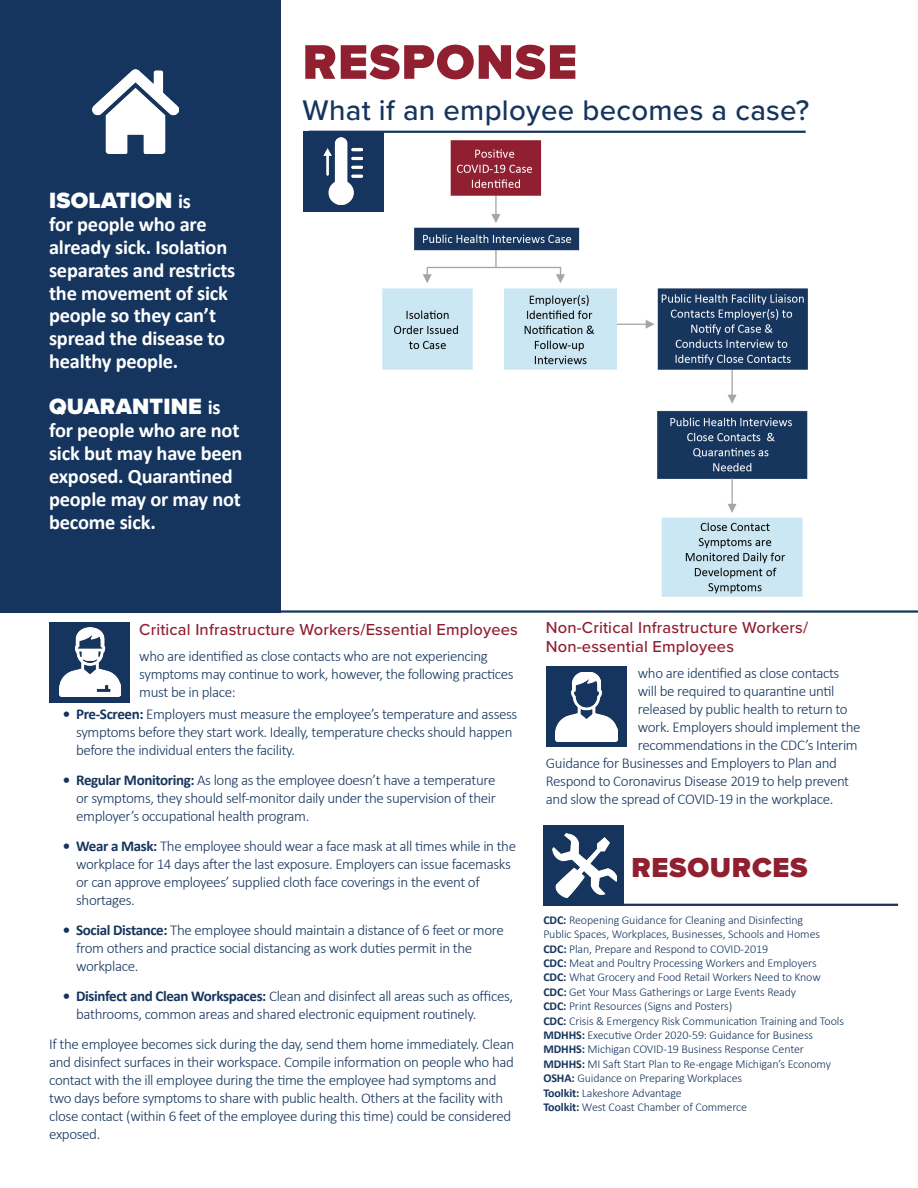
<style>
.page{position:relative;width:918px;height:1188px;background:#fff}
.page>*{position:absolute;margin:0;border:0;box-sizing:border-box;transform-origin:0 0}
.t1{font:900 50.4px "Proxima Nova";letter-spacing:.025em;color:#901f30}
.t2{font:500 29.4px "Proxima Nova";letter-spacing:.01em;color:#15355e}
.t3{font:900 28.5px "Proxima Nova";letter-spacing:.025em;color:#901f30}
.t4{font:900 22.95px "Proxima Nova";letter-spacing:.01em;color:#fff}
.t5{font:700 20.4px/23px "Calibri";letter-spacing:-.01em;color:#fff}
.t6{font:500 16.5px "Proxima Nova";letter-spacing:.01em;color:#901f30}
.t7{font:300 15px/18px "Calibri";letter-spacing:-.025em;color:#15355e}
.t8{font:300 12px/14.4px "Calibri";letter-spacing:-.01em;color:#15355e}
.s1{font-family:"Calibri";font-weight:700;font-size:20.4px}
.s2{font-weight:700}
</style>
<div class="page">
<div style="left:0;top:0;width:281px;height:613px;background:#15355e"></div>
<img style="left:382px;top:140px;width:425px;height:456px">
<hr style="left:309px;top:131px;width:497px;height:2px;background:#15355e">
<div style="left:303px;top:131px;width:81px;height:81px;background:#15355e"></div>
<img style="left:324px;top:137px;width:38px;height:68px">
<div style="left:49px;top:622px;width:81px;height:81px;background:#15355e"></div>
<img style="left:59px;top:627px;width:61px;height:70px">
<hr style="left:0;top:610px;width:918px;height:3px;background:#15355e">
<img style="left:92px;top:69px;width:87px;height:84px">
<div style="left:546px;top:666px;width:81px;height:81px;background:#15355e"></div>
<img style="left:556px;top:672px;width:61px;height:70px">
<div style="left:543px;top:825px;width:81px;height:81px;background:#15355e"></div>
<img style="left:552px;top:833px;width:65px;height:65px">
<hr style="left:543px;top:904px;width:355px;height:2px;background:#15355e">
<p class="t1" style="left:303px;top:24px;width:276px">RESPONSE</p>
<p class="t4" style="left:49px;top:183px;width:143px">ISOLATION <span class="s1">is</span></p>
<p class="t5" style="left:49px;top:212px;width:188px">for people who are already sick. Isolation separates and restricts the movement of sick people so they can’t spread the disease to healthy people.</p>
<p class="t4" style="left:49px;top:390px;width:173px">QUARANTINE <span class="s1">is</span></p>
<p class="t5" style="left:49px;top:419px;width:195px">for people who are not sick but may have been exposed. Quarantined people may or may not become sick.</p>
<p class="t2" style="left:303px;top:88px;width:508px">What if an employee becomes a case?</p>
<p class="t6" style="left:139px;top:617px;width:380px">Critical Infrastructure Workers/Essential Employees</p>
<p class="t7" style="left:139px;top:647px;width:376px">who are identified as close contacts who are not experiencing symptoms may continue to work, however, the following practices must be in place:</p>
<p class="t7" style="left:76px;top:705px;width:443px;text-indent:-14px"><span class="s2">• Pre-Screen:</span> Employers must measure the employee’s temperature and assess symptoms before they start work. Ideally, temperature checks should happen before the individual enters the facility.</p>
<p class="t7" style="left:76px;top:771px;width:421px;text-align:justify;text-indent:-14px"><span class="s2">• Regular Monitoring:</span> As long as the employee doesn’t have a temperature or symptoms, they should self-monitor daily under the supervision of their employer’s occupational health program.</p>
<p class="t7" style="left:76px;top:837px;width:441px;text-indent:-14px"><span class="s2">• Wear a Mask:</span> The employee should wear a face mask at all times while in the workplace for 14 days after the last exposure. Employers can issue facemasks or can approve employees’ supplied cloth face coverings in the event of shortages.</p>
<p class="t7" style="left:76px;top:921px;width:429px;text-indent:-14px"><span class="s2">• Social Distance:</span> The employee should maintain a distance of 6 feet or more from others and practice social distancing as work duties permit in the workplace.</p>
<p class="t7" style="left:76px;top:987px;width:439px;text-indent:-14px"><span class="s2">• Disinfect and Clean Workspaces:</span> Clean and disinfect all areas such as offices, bathrooms, common areas and shared electronic equipment routinely.</p>
<p class="t7" style="left:49px;top:1035px;width:467px">If the employee becomes sick during the day, send them home immediately. Clean and disinfect surfaces in their workspace. Compile information on people who had contact with the ill employee during the time the employee had symptoms and two days before symptoms to share with public health. Others at the facility with close contact (within 6 feet of the employee during this time) could be considered exposed.</p>
<p class="t6" style="left:546px;top:615px;width:264px">Non-Critical Infrastructure Workers/</p>
<p class="t6" style="left:546px;top:635px;width:190px">Non-essential Employees</p>
<p class="t7" style="left:638px;top:663px;width:203px">who are identified as close contacts</p>
<p class="t7" style="left:638px;top:681px;width:198px">will be required to quarantine until</p>
<p class="t7" style="left:638px;top:699px;width:211px">released by public health to return to</p>
<p class="t7" style="left:638px;top:717px;width:224px">work. Employers should implement the</p>
<p class="t7" style="left:638px;top:735px;width:221px">recommendations in the CDC’s Interim</p>
<p class="t7" style="left:546px;top:753px;width:293px">Guidance for Businesses and Employers to Plan and</p>
<p class="t7" style="left:546px;top:771px;width:305px">Respond to Coronavirus Disease 2019 to help prevent</p>
<p class="t7" style="left:546px;top:789px;width:289px">and slow the spread of COVID-19 in the workplace.</p>
<p class="t3" style="left:631px;top:846px;width:178px">RESOURCES</p>
<p class="t8" style="left:543px;top:913px;width:278px"><span class="s2">CDC:</span> Reopening Guidance for Cleaning and Disinfecting<br>Public Spaces, Workplaces, Businesses, Schools and Homes</p>
<p class="t8" style="left:543px;top:941px;width:226px"><span class="s2">CDC:</span> Plan, Prepare and Respond to COVID-2019</p>
<p class="t8" style="left:543px;top:956px;width:275px"><span class="s2">CDC:</span> Meat and Poultry Processing Workers and Employers</p>
<p class="t8" style="left:543px;top:970px;width:279px"><span class="s2">CDC:</span> What Grocery and Food Retail Workers Need to Know</p>
<p class="t8" style="left:543px;top:985px;width:254px"><span class="s2">CDC:</span> Get Your Mass Gatherings or Large Events Ready</p>
<p class="t8" style="left:543px;top:999px;width:190px"><span class="s2">CDC:</span> Print Resources (Signs and Posters)</p>
<p class="t8" style="left:543px;top:1013px;width:302px"><span class="s2">CDC:</span> Crisis &amp; Emergency Risk Communication Training and Tools</p>
<p class="t8" style="left:543px;top:1028px;width:271px"><span class="s2">MDHHS:</span> Executive Order 2020-59: Guidance for Business</p>
<p class="t8" style="left:543px;top:1042px;width:262px"><span class="s2">MDHHS:</span> Michigan COVID-19 Business Response Center</p>
<p class="t8" style="left:543px;top:1057px;width:289px"><span class="s2">MDHHS:</span> MI Saft Start Plan to Re-engage Michigan’s Economy</p>
<p class="t8" style="left:543px;top:1071px;width:200px"><span class="s2">OSHA:</span> Guidance on Preparing Workplaces</p>
<p class="t8" style="left:543px;top:1085px;width:140px"><span class="s2">Toolkit:</span> Lakeshore Advantage</p>
<p class="t8" style="left:543px;top:1100px;width:205px"><span class="s2">Toolkit:</span> West Coast Chamber of Commerce</p>
</div>
